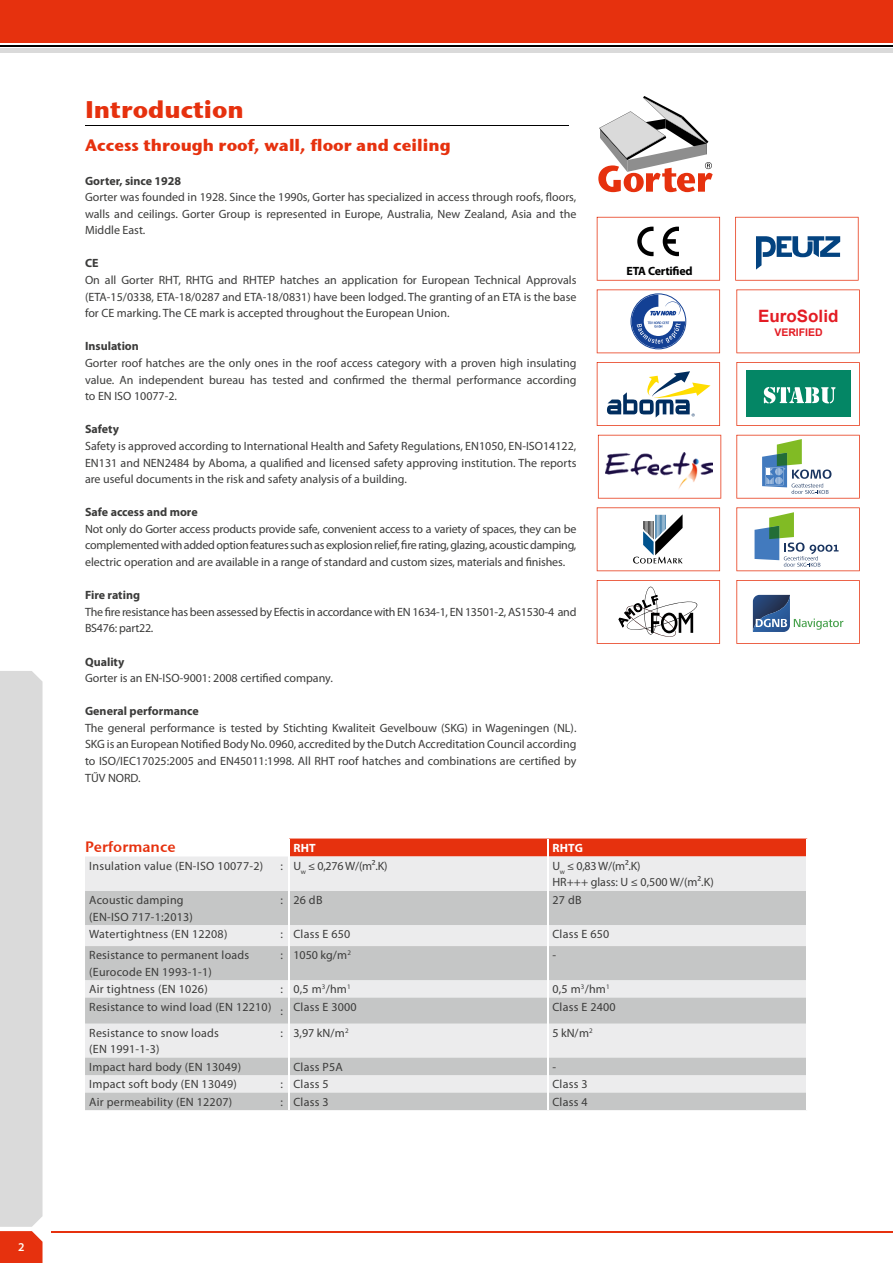
<style>
.page{position:relative;width:893px;height:1263px;background:#fff}
.page>*{position:absolute;margin:0;border:0;box-sizing:border-box;transform-origin:0 0}
.t1{font:700 24px "Stone Sans ITC";color:#e6310e}
.t2{font:700 16.95px "Arial";color:#e31c24}
.t3{font:700 16.5px "Stone Sans ITC";color:#e6310e}
.t4{font:15px "Stone Sans Sem ITCTT Semi";color:#e6310e}
.t5{font:12px/16.6px "Myriad Pro";color:#3b3b3a;text-align:justify}
.t6{font:12px/16.5px "Myriad Pro";letter-spacing:.02em;color:#3b3b3a}
.t7{font:12px/16.6px "Myriad Pro";letter-spacing:-.02em;color:#3b3b3a}
.t8{font:700 12px "Myriad Pro";color:#3b3b3a}
.t9{font:700 12px "Myriad Pro";letter-spacing:-.02em;color:#000}
.t10{font:700 12px "Myriad Pro";letter-spacing:.02em;color:#fff}
.t11{font:600 12px "Myriad Pro";color:#fffef5}
.t12{font:700 10.5px "Arial";color:#e31c24}
</style>
<div class="page">
<div style="left:0;top:0;width:893px;height:43px;background:#e6310e"></div>
<hr style="left:0;top:45px;width:893px;height:1px;background:#000">
<hr style="left:51px;top:1231px;width:842px;height:2px;background:#e6310e">
<svg style="left:0;top:671px;width:43px;height:592px;background:#dbd2d0"></svg>
<div style="left:0;top:48px;width:893px;height:5px;background:#dadada"></div>
<hr style="left:85px;top:125px;width:483px;height:1px;background:#000">
<div style="left:85px;top:856px;width:721px;height:35px;background:#ececed"></div>
<svg style="left:85px;top:891px;width:721px;height:219px;background:#d5d5d6"></svg>
<div style="left:289px;top:838px;width:519px;height:18px;background:#e6310e"></div>
<hr style="left:547px;top:856px;width:2px;height:35px;background:#fff">
<hr style="left:547px;top:891px;width:2px;height:34px;background:#fff">
<hr style="left:547px;top:925px;width:2px;height:21px;background:#fff">
<hr style="left:547px;top:946px;width:2px;height:34px;background:#fff">
<svg style="left:547px;top:980px;width:2px;height:17px"></svg>
<hr style="left:547px;top:997px;width:2px;height:26px;background:#fff">
<hr style="left:547px;top:1023px;width:2px;height:34px;background:#fff">
<svg style="left:547px;top:1057px;width:2px;height:53px"></svg>
<hr style="left:288px;top:856px;width:2px;height:35px;background:#fff">
<hr style="left:288px;top:891px;width:2px;height:34px;background:#fff">
<hr style="left:288px;top:925px;width:2px;height:21px;background:#fff">
<hr style="left:288px;top:946px;width:2px;height:34px;background:#fff">
<hr style="left:288px;top:997px;width:2px;height:26px;background:#fff">
<hr style="left:288px;top:1023px;width:2px;height:34px;background:#fff">
<svg style="left:288px;top:1057px;width:2px;height:53px"></svg>
<div style="left:281px;top:1002px;width:8px;height:17px;background:#c5c6c6"></div>
<svg style="left:288px;top:980px;width:2px;height:39px"></svg>
<svg style="left:598px;top:96px;width:115px;height:96px"></svg>
<svg style="left:597px;top:580px;width:123px;height:64px"></svg>
<svg style="left:597px;top:289px;width:123px;height:64px"></svg>
<div style="left:631px;top:294px;width:55px;height:55px;border:1px solid #134094;border-radius:50%"></div>
<svg style="left:736px;top:362px;width:124px;height:64px"></svg>
<svg style="left:597px;top:362px;width:123px;height:64px"></svg>
<svg style="left:597px;top:507px;width:123px;height:64px"></svg>
<svg style="left:735px;top:217px;width:124px;height:64px"></svg>
<svg style="left:736px;top:289px;width:124px;height:64px"></svg>
<svg style="left:736px;top:435px;width:124px;height:64px"></svg>
<svg style="left:736px;top:507px;width:124px;height:64px"></svg>
<svg style="left:598px;top:435px;width:123px;height:64px"></svg>
<img style="left:606px;top:452px;width:107px;height:37px">
<svg style="left:597px;top:217px;width:123px;height:64px"></svg>
<svg style="left:736px;top:580px;width:124px;height:64px"></svg>
<p class="t11" style="left:18px;top:1239px;width:8px">2</p>
<h1 class="t1" style="left:85px;top:89px;width:160px">Introduction</h1>
<h3 class="t3" style="left:85px;top:131px;width:367px">Access through roof, wall, floor and ceiling</h3>
<p class="t8" style="left:85px;top:173px;width:98px">Gorter, since 1928</p>
<p class="t5" style="left:85px;top:189px;width:493px">Gorter was founded in 1928. Since the 1990s, Gorter has specialized in access through roofs, floors, walls and ceilings. Gorter Group is represented in Europe, Australia, New Zealand, Asia and the Middle East.</p>
<p class="t8" style="left:85px;top:256px;width:15px">CE</p>
<p class="t5" style="left:85px;top:272px;width:493px">On all Gorter RHT, RHTG and RHTEP hatches an application for European Technical Approvals (ETA-15/0338, ETA-18/0287 and ETA-18/0831) have been lodged. The granting of an ETA is the base for CE marking. The CE mark is accepted throughout the European Union.</p>
<p class="t8" style="left:85px;top:339px;width:55px">Insulation</p>
<p class="t5" style="left:85px;top:354px;width:493px">Gorter roof hatches are the only ones in the roof access category with a proven high insulating value. An independent bureau has tested and confirmed the thermal performance according to EN ISO 10077-2.</p>
<p class="t8" style="left:85px;top:421px;width:35px">Safety</p>
<p class="t5" style="left:85px;top:437px;width:493px">Safety is approved according to International Health and Safety Regulations, EN1050, EN-ISO14122, EN131 and NEN2484 by Aboma, a qualified and licensed safety approving institution. The reports are useful documents in the risk and safety analysis of a building.</p>
<p class="t8" style="left:85px;top:504px;width:114px">Safe access and more</p>
<p class="t5" style="left:85px;top:520px;width:493px">Not only do Gorter access products provide safe, convenient access to a variety of spaces, they can be complemented with added option features such as explosion relief, fire rating, glazing, acoustic damping, electric operation and are available in a range of standard and custom sizes, materials and finishes.</p>
<p class="t8" style="left:85px;top:587px;width:57px">Fire rating</p>
<p class="t7" style="left:85px;top:603px;width:493px">The fire resistance has been assessed by Efectis in accordance with EN 1634-1, EN 13501-2, AS1530-4 and<br>BS476: part22.</p>
<p class="t8" style="left:85px;top:654px;width:41px">Quality</p>
<p class="t5" style="left:85px;top:670px;width:249px">Gorter is an EN-ISO-9001: 2008 certified company.</p>
<p class="t8" style="left:85px;top:703px;width:115px">General performance</p>
<p class="t5" style="left:85px;top:719px;width:493px">The general performance is tested by Stichting Kwaliteit Gevelbouw (SKG) in Wageningen (NL).<br>SKG is an European Notified Body No. 0960, accredited by the Dutch Accreditation Council according to ISO/IEC17025:2005 and EN45011:1998. All RHT roof hatches and combinations are certified by TŰV NORD.</p>
<p class="t9" style="left:626px;top:263px;width:68px">ETA Certified</p>
<p class="t4" style="left:85px;top:834px;width:92px">Performance</p>
<p class="t10" style="left:293px;top:840px;width:24px">RHT</p>
<p class="t10" style="left:552px;top:840px;width:32px">RHTG</p>
<p class="t6" style="left:89px;top:857px;width:175px">Insulation value (EN-ISO 10077-2)</p>
<p class="t5" style="left:281px;top:857px;width:108px">: U<sub>w</sub> ≤ 0,276 W/(m².K)</p>
<p class="t5" style="left:552px;top:857px;width:163px">U<sub>w</sub> ≤ 0,83 W/(m².K)<br>HR+++ glass: U ≤ 0,500 W/(m².K)</p>
<p class="t6" style="left:89px;top:892px;width:105px">Acoustic damping (EN-ISO 717-1:2013)</p>
<p class="t5" style="left:281px;top:892px;width:43px">: 26 dB</p>
<p class="t5" style="left:552px;top:892px;width:31px">27 dB</p>
<p class="t6" style="left:89px;top:926px;width:140px">Watertightness (EN 12208)</p>
<p class="t6" style="left:281px;top:926px;width:71px">: Class E 650</p>
<p class="t6" style="left:552px;top:926px;width:58px">Class E 650</p>
<p class="t6" style="left:89px;top:947px;width:161px">Resistance to permanent loads (Eurocode EN 1993-1-1)</p>
<p class="t5" style="left:281px;top:947px;width:72px">: 1050 kg/m<sup>2</sup></p>
<p class="t5" style="left:552px;top:947px;width:5px">-</p>
<p class="t6" style="left:89px;top:981px;width:120px">Air tightness (EN 1026)</p>
<p class="t5" style="left:281px;top:981px;width:72px">: 0,5 m<sup>3</sup>/hm<sup>1</sup></p>
<p class="t5" style="left:552px;top:981px;width:59px">0,5 m<sup>3</sup>/hm<sup>1</sup></p>
<p class="t6" style="left:89px;top:998px;width:269px">Resistance to wind load (EN 12210) : Class E 3000</p>
<p class="t6" style="left:552px;top:998px;width:65px">Class E 2400</p>
<p class="t6" style="left:89px;top:1024px;width:131px">Resistance to snow loads (EN 1991-1-3)</p>
<p class="t5" style="left:281px;top:1024px;width:69px">: 3,97 kN/m<sup>2</sup></p>
<p class="t5" style="left:552px;top:1024px;width:42px">5 kN/m<sup>2</sup></p>
<p class="t6" style="left:89px;top:1058px;width:153px">Impact hard body (EN 13049)</p>
<p class="t6" style="left:293px;top:1058px;width:51px">Class P5A</p>
<p class="t5" style="left:552px;top:1058px;width:5px">-</p>
<p class="t6" style="left:89px;top:1076px;width:149px">Impact soft body (EN 13049)</p>
<p class="t5" style="left:281px;top:1076px;width:49px">: Class 5</p>
<p class="t5" style="left:552px;top:1076px;width:37px">Class 3</p>
<p class="t6" style="left:89px;top:1093px;width:144px">Air permeability (EN 12207)</p>
<p class="t5" style="left:281px;top:1093px;width:49px">: Class 3</p>
<p class="t5" style="left:552px;top:1093px;width:37px">Class 4</p>
<h2 class="t2" style="left:758px;top:305px;width:82px">EuroSolid</h2>
<p class="t12" style="left:774px;top:325px;width:50px">VERIFIED</p>
</div>
